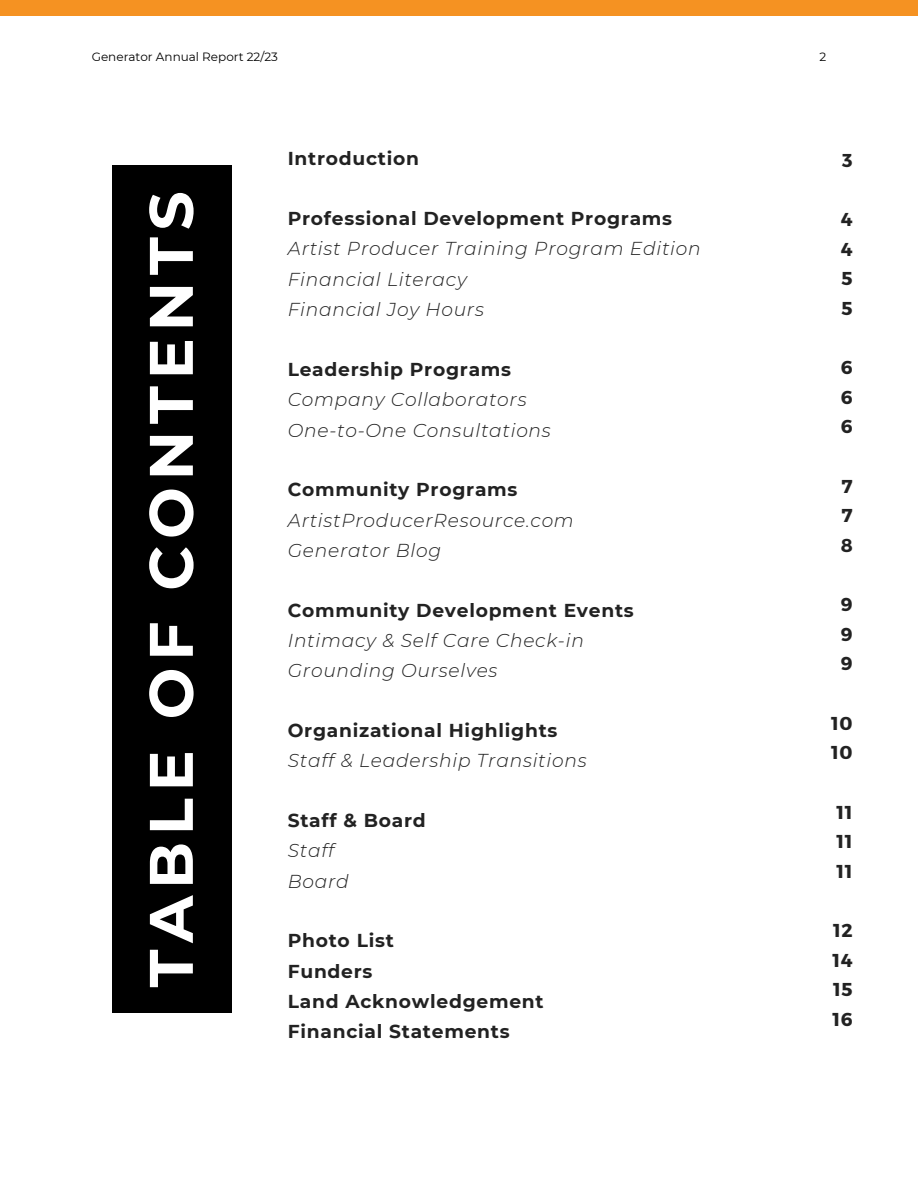
<style>
.page{position:relative;width:918px;height:1188px;background:#fff}
.page>*{position:absolute;margin:0;border:0;box-sizing:border-box;transform-origin:0 0}
.t1{font:700 61.35px "Montserrat";letter-spacing:.11em;color:#fff}
.t2{font:italic 300 18.75px/30.3px "Montserrat";letter-spacing:.04em;color:#222}
.t3{font:700 18.75px/30.3px "Montserrat";letter-spacing:.04em;color:#222}
.t4{font:700 18.6px/29.7px "Montserrat";letter-spacing:.04em;color:#222;text-align:justify}
.t5{font:12px "Montserrat";color:#000}
</style>
<div class="page">
<div style="left:112px;top:165px;width:119px;height:848px;background:#000"></div>
<div style="left:0;top:0;width:918px;height:15px;background:#f59222"></div>
<p class="t5" style="left:92px;top:49px;width:188px">Generator Annual Report 22/23</p>
<p class="t5" style="left:819px;top:49px;width:8px">2</p>
<p class="t3" style="left:288px;top:144px;width:133px">Introduction</p>
<p class="t4" style="left:842px;top:144px;width:12px">3</p>
<h1 class="t1" style="left:133px;top:987px;width:798px;rotate:-90deg">TABLE OF CONTENTS</h1>
<p class="t3" style="left:288px;top:203px;width:386px">Professional Development Programs</p>
<p class="t2" style="left:288px;top:234px;width:415px">Artist Producer Training Program Edition<br>Financial Literacy<br>Financial Joy Hours</p>
<p class="t3" style="left:288px;top:354px;width:225px">Leadership Programs</p>
<p class="t2" style="left:288px;top:384px;width:265px">Company Collaborators<br>One-to-One Consultations</p>
<p class="t3" style="left:288px;top:474px;width:231px">Community Programs</p>
<p class="t2" style="left:288px;top:505px;width:288px">ArtistProducerResource.com<br>Generator Blog</p>
<p class="t3" style="left:288px;top:595px;width:348px">Community Development Events</p>
<p class="t2" style="left:288px;top:625px;width:298px">Intimacy &amp; Self Care Check-in<br>Grounding Ourselves</p>
<p class="t3" style="left:288px;top:715px;width:271px">Organizational Highlights</p>
<p class="t2" style="left:288px;top:745px;width:300px">Staff &amp; Leadership Transitions</p>
<p class="t3" style="left:288px;top:805px;width:140px">Staff &amp; Board</p>
<p class="t2" style="left:288px;top:835px;width:63px">Staff<br>Board</p>
<p class="t3" style="left:288px;top:925px;width:257px">Photo List<br>Funders<br>Land Acknowledgement<br>Financial Statements</p>
<p class="t4" style="left:841px;top:203px;width:13px">4<br>4<br>5<br>5</p>
<p class="t4" style="left:841px;top:352px;width:13px">6<br>6<br>6</p>
<p class="t4" style="left:841px;top:470px;width:13px">7<br>7<br>8</p>
<p class="t4" style="left:841px;top:589px;width:13px">9<br>9<br>9</p>
<p class="t4" style="left:831px;top:707px;width:23px">10<br>10</p>
<p class="t4" style="left:837px;top:796px;width:18px">11<br>11<br>11</p>
<p class="t4" style="left:832px;top:915px;width:22px">12<br>14<br>15<br>16</p>
</div>
